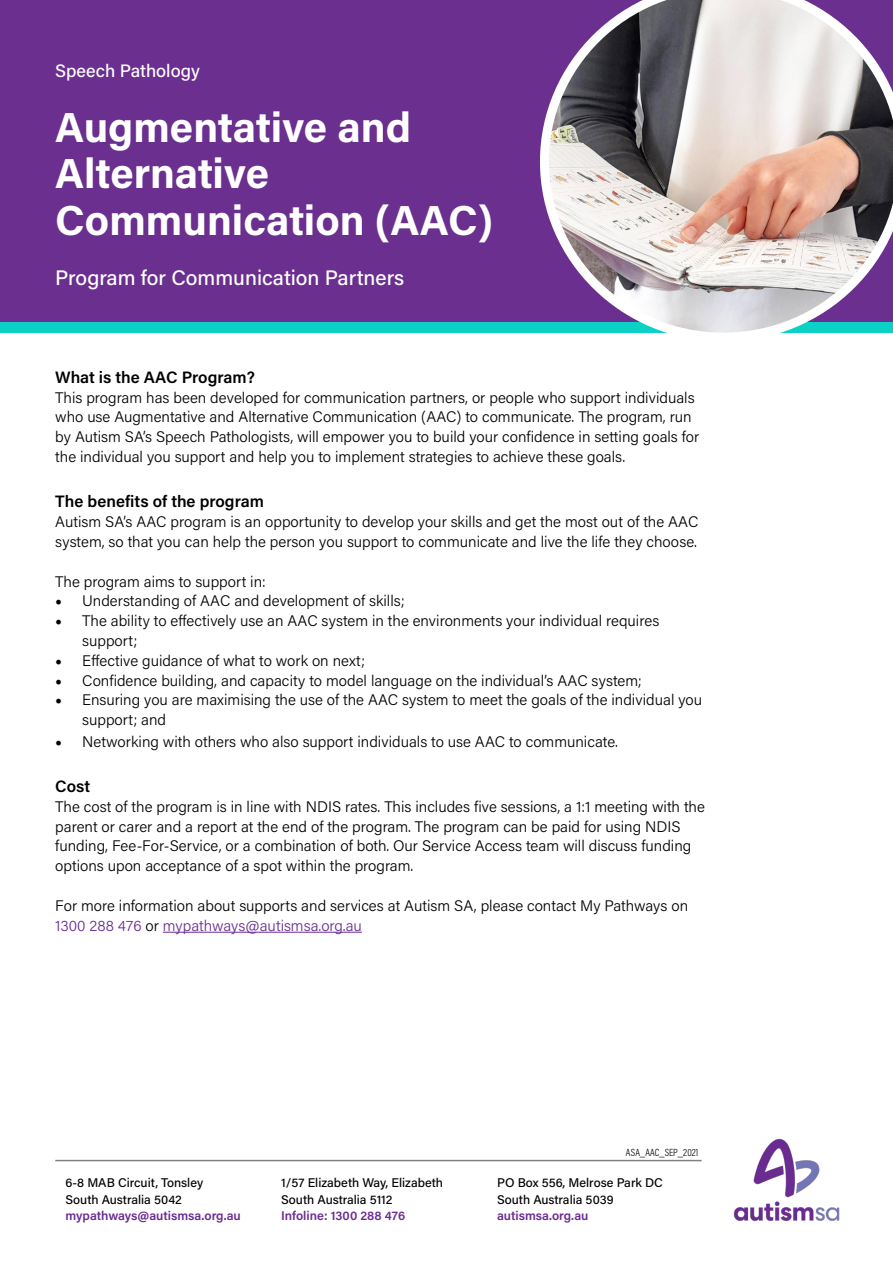
<style>
.page{position:relative;width:893px;height:1263px;background:#fff}
.page>*{position:absolute;margin:0;border:0;box-sizing:border-box;transform-origin:0 0}
.t1{font:700 42px/46.5px "Acumin Pro";color:#fff}
.t2{font:500 21px "Acumin Pro";color:#fff}
.t3{font:500 18px "Acumin Pro";color:#fff}
.t4{font:600 16.5px "Acumin Pro";color:#000}
.t5{font:300 15.3px/19.8px "Acumin Pro";color:#000}
.t6{font:500 12.6px/17px "Acumin Pro";color:#000}
.t7{font:600 12.6px "Acumin Pro";letter-spacing:-.005em;color:#6a2c91}
.t8{font:300 10.5px "Acumin Pro Cond";letter-spacing:.005em;color:#000}
.s1{font-family:"Minion Pro";font-weight:400;font-size:18px}
.s2{color:#6a2c91}
</style>
<div class="page">
<img style="left:733px;top:1138px;width:107px;height:83px">
<hr style="left:163px;top:932px;width:199px;height:1px;background:#6a2c91">
<div style="left:0;top:0;width:540px;height:322px;background:#6b308f"></div>
<div style="left:0;top:322px;width:893px;height:11px;background:#0bd2c5"></div>
<svg style="left:540px;top:0;width:353px;height:333px"></svg>
<hr style="left:55px;top:1160px;width:647px;height:1px;background:#000">
<p class="t3" style="left:55px;top:58px;width:146px">Speech Pathology</p>
<h1 class="t1" style="left:55px;top:102px;width:439px">Augmentative and<br>Alternative<br>Communication (AAC)</h1>
<h2 class="t2" style="left:55px;top:263px;width:351px">Program for Communication Partners</h2>
<p class="t4" style="left:55px;top:365px;width:201px">What is the AAC Program?</p>
<p class="t5" style="left:55px;top:387px;width:645px">This program has been developed for communication partners, or people who support individuals who use Augmentative and Alternative Communication (AAC) to communicate. The program, run by Autism SA’s Speech Pathologists, will empower you to build your confidence in setting goals for the individual you support and help you to implement strategies to achieve these goals.</p>
<p class="t4" style="left:55px;top:490px;width:210px">The benefits of the program</p>
<p class="t5" style="left:55px;top:511px;width:645px">Autism SA’s AAC program is an opportunity to develop your skills and get the most out of the AAC system, so that you can help the person you support to communicate and live the life they choose.</p>
<p class="t5" style="left:55px;top:571px;width:212px">The program aims to support in:</p>
<p class="t5" style="left:55px;top:590px;width:351px"><span class="s1">•</span> Understanding of AAC and development of skills;</p>
<p class="t5" style="left:82px;top:610px;width:579px;text-indent:-27px"><span class="s1">•</span> The ability to effectively use an AAC system in the environments your individual requires support;</p>
<p class="t5" style="left:55px;top:650px;width:311px"><span class="s1">•</span> Effective guidance of what to work on next;</p>
<p class="t5" style="left:55px;top:670px;width:588px"><span class="s1">•</span> Confidence building, and capacity to model language on the individual’s AAC system;</p>
<p class="t5" style="left:82px;top:689px;width:621px;text-indent:-27px"><span class="s1">•</span> Ensuring you are maximising the use of the AAC system to meet the goals of the individual you support; and</p>
<p class="t5" style="left:55px;top:731px;width:564px"><span class="s1">•</span> Networking with others who also support individuals to use AAC to communicate.</p>
<p class="t4" style="left:55px;top:775px;width:36px">Cost</p>
<p class="t5" style="left:55px;top:796px;width:651px">The cost of the program is in line with NDIS rates. This includes five sessions, a 1:1 meeting with the parent or carer and a report at the end of the program. The program can be paid for using NDIS funding, Fee-For-Service, or a combination of both. Our Service Access team will discuss funding options upon acceptance of a spot within the program.</p>
<p class="t5" style="left:55px;top:895px;width:634px">For more information about supports and services at Autism SA, please contact My Pathways on<br><span class="s2">1300 288 476</span> or <span class="s2">mypathways@autismsa.org.au</span></p>
<p class="t6" style="left:65px;top:1173px;width:139px">6-8 MAB Circuit, Tonsley<br>South Australia 5042</p>
<p class="t7" style="left:65px;top:1207px;width:177px">mypathways@autismsa.org.au</p>
<p class="t6" style="left:281px;top:1173px;width:163px">1/57 Elizabeth Way, Elizabeth<br>South Australia 5112</p>
<p class="t7" style="left:281px;top:1207px;width:126px">Infoline: 1300 288 476</p>
<p class="t8" style="left:626px;top:1145px;width:74px">ASA_AAC_SEP_2021</p>
<p class="t6" style="left:497px;top:1173px;width:168px">PO Box 556, Melrose Park DC<br>South Australia 5039</p>
<p class="t7" style="left:497px;top:1207px;width:93px">autismsa.org.au</p>
</div>
